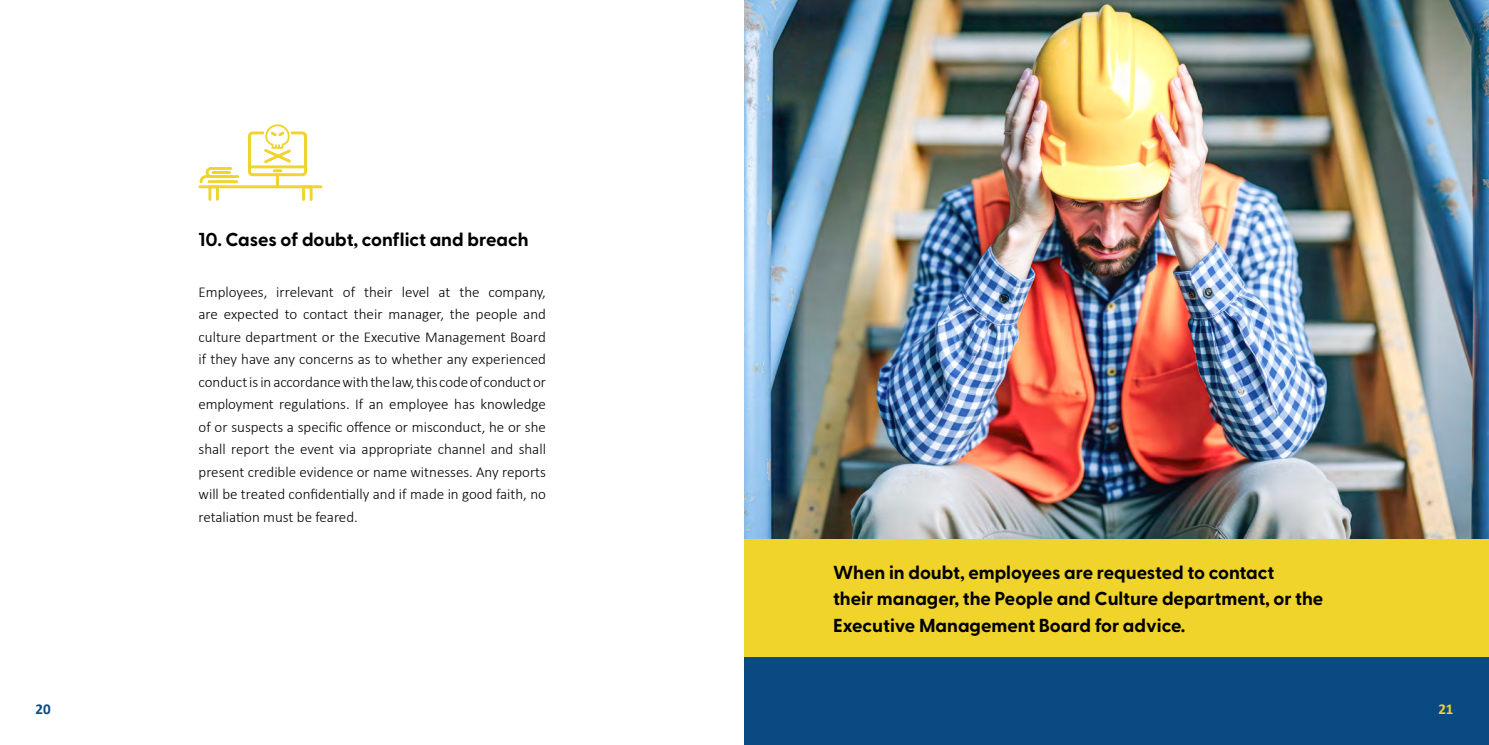
<style>
.page{position:relative;width:1489px;height:745px;background:#fff}
.page>*{position:absolute;margin:0;border:0;box-sizing:border-box;transform-origin:0 0}
.t1{font:700 18.75px/26.2px "Greycliff CF";color:#000}
.t2{font:300 15px/22.5px "Calibri";color:#000;text-align:justify}
.t3{font:700 15px "Calibri";color:#0b4982}
.t4{font:700 15px "Calibri";color:#f0d32b}
</style>
<div class="page">
<div style="left:744px;top:0;width:744px;height:744px;background:#0b4982"></div>
<img style="left:744px;top:0;width:744px;height:539px">
<div style="left:198px;top:185px;width:124px;height:3px;border:1px solid #f0d32b"></div>
<svg style="left:199px;top:167px;width:40px;height:34px"></svg>
<svg style="left:247px;top:124px;width:66px;height:77px"></svg>
<div style="left:744px;top:539px;width:744px;height:117px;background:#f0d32b"></div>
<p class="t1" style="left:198px;top:225px;width:331px">10. Cases of doubt, conflict and breach</p>
<p class="t2" style="left:198px;top:280px;width:349px">Employees, irrelevant of their level at the company, are expected to contact their manager, the people and culture department or the Executive Management Board if they have any concerns as to whether any experienced conduct is in accordance with the law, this code of conduct or employment regulations. If an employee has knowledge of or suspects a specific offence or misconduct, he or she shall report the event via appropriate channel and shall present credible evidence or name witnesses. Any reports will be treated confidentially and if made in good faith, no retaliation must be feared.</p>
<p class="t1" style="left:833px;top:558px;width:492px">When in doubt, employees are requested to contact<br>their manager, the People and Culture department, or the<br>Executive Management Board for advice.</p>
<p class="t3" style="left:35px;top:697px;width:17px">20</p>
<p class="t4" style="left:1438px;top:697px;width:17px">21</p>
</div>
